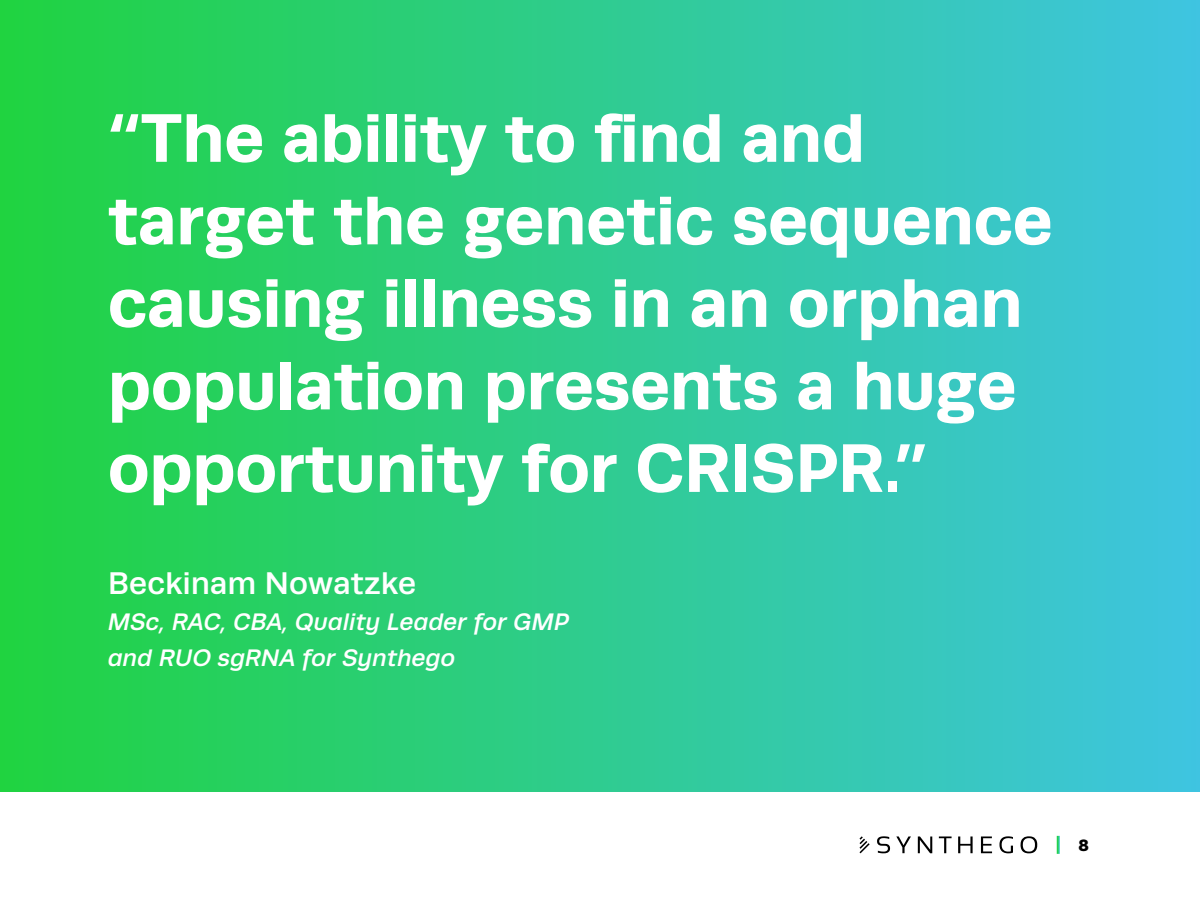
<style>
.page{position:relative;width:1200px;height:900px;background:#fff}
.page>*{position:absolute;margin:0;border:0;box-sizing:border-box;transform-origin:0 0}
.t1{font:700 69px/82.5px "Runda";color:#fff}
.t2{font:500 31.5px "Runda";letter-spacing:.01em;color:#fff}
.t3{font:italic 500 24px/36px "Runda";letter-spacing:.01em;color:#fff}
.t4{font:900 16.5px "Runda";color:#000}
</style>
<div class="page">
<svg style="left:918px;top:836px;width:14px;height:17px"></svg>
<svg style="left:1020px;top:836px;width:17px;height:17px"></svg>
<svg style="left:958px;top:836px;width:15px;height:17px"></svg>
<svg style="left:981px;top:836px;width:11px;height:17px"></svg>
<svg style="left:877px;top:836px;width:13px;height:17px"></svg>
<svg style="left:999px;top:836px;width:14px;height:17px"></svg>
<svg style="left:896px;top:836px;width:15px;height:17px"></svg>
<svg style="left:939px;top:836px;width:13px;height:17px"></svg>
<svg style="left:859px;top:836px;width:11px;height:17px"></svg>
<div style="left:0;top:0;width:1200px;height:792px;background:linear-gradient(to right,#20d340,#3fc4e1)"></div>
<p class="t1" style="left:108px;top:96px;width:946px">“The ability to find and target the genetic sequence causing illness in an orphan population presents a huge opportunity for CRISPR.”</p>
<p class="t2" style="left:108px;top:566px;width:310px">Beckinam Nowatzke</p>
<p class="t3" style="left:108px;top:604px;width:462px">MSc, RAC, CBA, Quality Leader for GMP and RUO sgRNA for Synthego</p>
<p class="t4" style="left:1079px;top:835px;width:12px">8</p>
</div>
